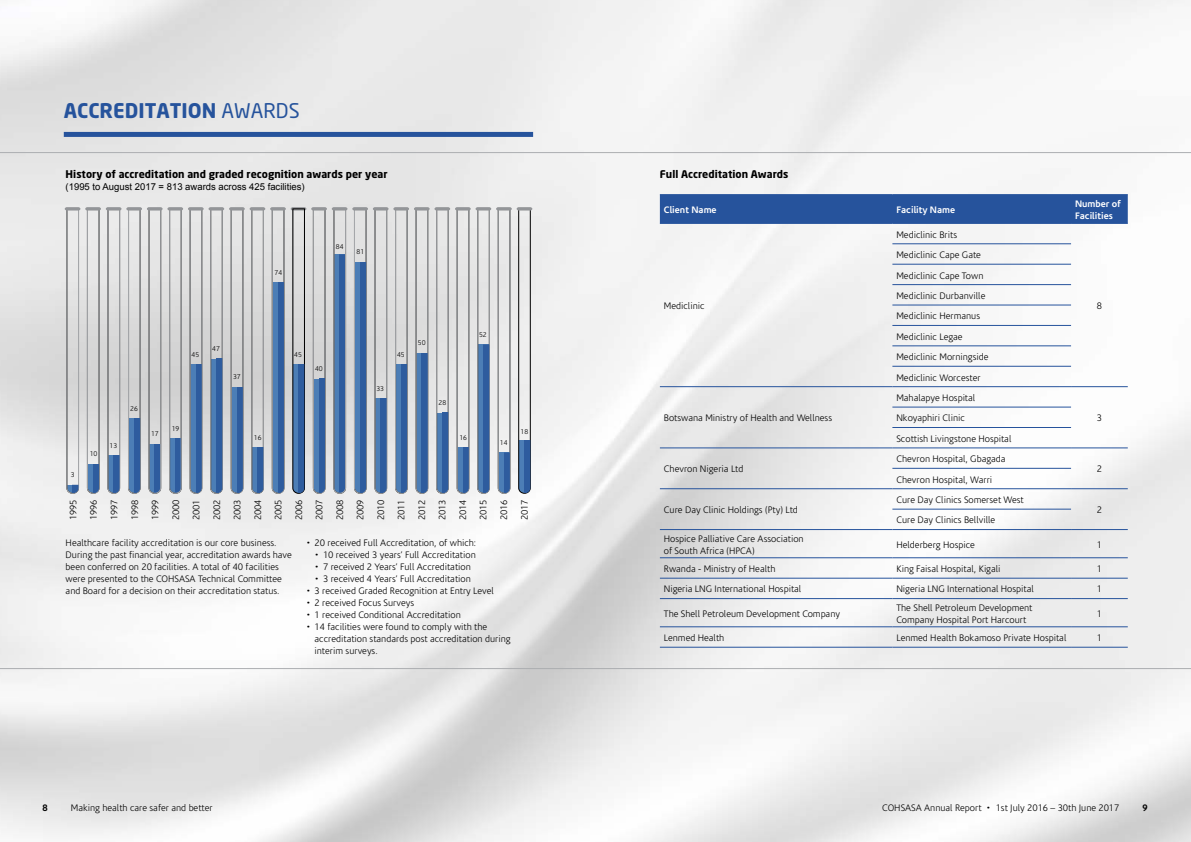
<style>
.page{position:relative;width:1191px;height:842px;background:#fff}
.page>*{position:absolute;margin:0;border:0;box-sizing:border-box;transform-origin:0 0}
.t1{font:700 20px "Neo Sans";color:#26539c}
.t2{font:700 10.5px "Neo Sans";color:#000}
.t3{font:300 9.5px/20.5px "Corisande";color:#000}
.t4{font:9.5px "Arial";color:#000}
.t5{font:700 9.5px/12px "Corisande";color:#fff}
.t6{font:700 9.5px "Corisande";color:#000}
.t7{font:300 7px "Corisande";color:#000}
.s1{font-weight:400}
</style>
<div class="page">
<img style="left:0;top:0;width:1191px;height:842px">
<div style="left:64px;top:132px;width:469px;height:5px;background:#26539c"></div>
<div style="left:660px;top:195px;width:467px;height:28px;background:#26539c"></div>
<hr style="left:660px;top:194px;width:232px;height:1px;background:#26539c">
<hr style="left:892px;top:194px;width:179px;height:1px;background:#26539c">
<hr style="left:1071px;top:194px;width:56px;height:1px;background:#26539c">
<hr style="left:660px;top:223px;width:232px;height:1px;background:#26539c">
<hr style="left:892px;top:223px;width:179px;height:1px;background:#26539c">
<hr style="left:1071px;top:223px;width:56px;height:1px;background:#26539c">
<hr style="left:892px;top:243px;width:179px;height:1px;background:#26539c">
<hr style="left:892px;top:264px;width:179px;height:1px;background:#26539c">
<hr style="left:892px;top:284px;width:179px;height:1px;background:#26539c">
<hr style="left:892px;top:304px;width:179px;height:1px;background:#26539c">
<hr style="left:892px;top:325px;width:179px;height:1px;background:#26539c">
<hr style="left:892px;top:345px;width:179px;height:1px;background:#26539c">
<hr style="left:892px;top:366px;width:179px;height:1px;background:#26539c">
<hr style="left:660px;top:386px;width:232px;height:1px;background:#26539c">
<hr style="left:892px;top:386px;width:179px;height:1px;background:#26539c">
<hr style="left:1071px;top:386px;width:56px;height:1px;background:#26539c">
<hr style="left:892px;top:407px;width:179px;height:1px;background:#26539c">
<hr style="left:892px;top:427px;width:179px;height:1px;background:#26539c">
<hr style="left:660px;top:447px;width:232px;height:1px;background:#26539c">
<hr style="left:892px;top:447px;width:179px;height:1px;background:#26539c">
<hr style="left:1071px;top:447px;width:56px;height:1px;background:#26539c">
<hr style="left:892px;top:468px;width:179px;height:1px;background:#26539c">
<hr style="left:660px;top:488px;width:232px;height:1px;background:#26539c">
<hr style="left:892px;top:488px;width:179px;height:1px;background:#26539c">
<hr style="left:1071px;top:488px;width:56px;height:1px;background:#26539c">
<hr style="left:892px;top:509px;width:179px;height:1px;background:#26539c">
<hr style="left:660px;top:529px;width:232px;height:1px;background:#26539c">
<hr style="left:892px;top:529px;width:179px;height:1px;background:#26539c">
<hr style="left:1071px;top:529px;width:56px;height:1px;background:#26539c">
<hr style="left:660px;top:557px;width:232px;height:1px;background:#26539c">
<hr style="left:892px;top:557px;width:179px;height:1px;background:#26539c">
<hr style="left:1071px;top:557px;width:56px;height:1px;background:#26539c">
<hr style="left:660px;top:578px;width:232px;height:1px;background:#26539c">
<hr style="left:892px;top:578px;width:179px;height:1px;background:#26539c">
<hr style="left:1071px;top:578px;width:56px;height:1px;background:#26539c">
<hr style="left:660px;top:598px;width:232px;height:1px;background:#26539c">
<hr style="left:892px;top:598px;width:179px;height:1px;background:#26539c">
<hr style="left:1071px;top:598px;width:56px;height:1px;background:#26539c">
<hr style="left:660px;top:626px;width:232px;height:1px;background:#26539c">
<hr style="left:892px;top:626px;width:179px;height:1px;background:#26539c">
<hr style="left:1071px;top:626px;width:56px;height:1px;background:#26539c">
<hr style="left:660px;top:647px;width:232px;height:1px;background:#26539c">
<hr style="left:892px;top:647px;width:179px;height:1px;background:#26539c">
<hr style="left:1071px;top:647px;width:56px;height:1px;background:#26539c">
<hr style="left:0;top:152px;width:1191px;height:1px;background:#acaeb1">
<hr style="left:0;top:668px;width:1191px;height:1px;background:#acaeb1">
<svg style="left:65px;top:207px;width:467px;height:286px;background:#b4bdc9"></svg>
<h1 class="t1" style="left:64px;top:102px;width:237px">ACCREDITATION <span class="s1">AWARDS</span></h1>
<p class="t2" style="left:66px;top:170px;width:323px">History of accreditation and graded recognition awards per year</p>
<p class="t4" style="left:66px;top:182px;width:240px">(1995 to August 2017 = 813 awards across 425 facilities)</p>
<p class="t7" style="left:274px;top:269px;width:9px">74</p>
<p class="t7" style="left:336px;top:243px;width:9px">84</p>
<p class="t7" style="left:356px;top:248px;width:9px">81</p>
<p class="t7" style="left:71px;top:471px;width:5px">3</p>
<p class="t7" style="left:90px;top:450px;width:9px">10</p>
<p class="t7" style="left:109px;top:442px;width:9px">13</p>
<p class="t7" style="left:130px;top:405px;width:9px">26</p>
<p class="t7" style="left:212px;top:345px;width:9px">47</p>
<p class="t7" style="left:191px;top:351px;width:9px">45</p>
<p class="t7" style="left:294px;top:351px;width:9px">45</p>
<p class="t7" style="left:233px;top:373px;width:9px">37</p>
<p class="t7" style="left:315px;top:365px;width:9px">40</p>
<p class="t7" style="left:151px;top:430px;width:9px">17</p>
<p class="t7" style="left:172px;top:425px;width:9px">19</p>
<p class="t7" style="left:254px;top:434px;width:9px">16</p>
<p class="t7" style="left:376px;top:385px;width:9px">33</p>
<p class="t7" style="left:397px;top:351px;width:9px">45</p>
<p class="t7" style="left:418px;top:339px;width:9px">50</p>
<p class="t7" style="left:438px;top:399px;width:9px">28</p>
<p class="t7" style="left:479px;top:331px;width:9px">52</p>
<p class="t7" style="left:459px;top:434px;width:9px">16</p>
<p class="t7" style="left:500px;top:439px;width:9px">14</p>
<p class="t7" style="left:520px;top:428px;width:9px">18</p>
<p class="t3" style="left:63px;top:520px;width:22px;text-align:justify;rotate:-90deg">1995<br>1996<br>1997<br>1998<br>1999<br>2000<br>2001<br>2002<br>2003<br>2004<br>2005<br>2006<br>2007<br>2008<br>2009<br>2010<br>2011<br>2012<br>2013<br>2014<br>2015<br>2016<br>2017</p>
<p class="t3" style="left:66px;top:537px;width:228px;line-height:12px">Healthcare facility accreditation is our core business.<br>During the past financial year, accreditation awards have been conferred on 20 facilities. A total of 40 facilities were presented to the COHSASA Technical Committee and Board for a decision on their accreditation status.</p>
<p class="t3" style="left:306px;top:532px;width:171px">• 20 received Full Accreditation, of which:</p>
<p class="t3" style="left:314px;top:544px;width:163px">• 10 received 3 years’ Full Accreditation</p>
<p class="t3" style="left:314px;top:556px;width:158px">• 7 received 2 Years’ Full Accreditation</p>
<p class="t3" style="left:314px;top:568px;width:158px">• 3 received 4 Years’ Full Accreditation</p>
<p class="t3" style="left:306px;top:580px;width:189px">• 3 received Graded Recognition at Entry Level</p>
<p class="t3" style="left:306px;top:592px;width:110px">• 2 received Focus Surveys</p>
<p class="t3" style="left:306px;top:604px;width:156px">• 1 received Conditional Accreditation</p>
<p class="t3" style="left:314px;top:621px;width:197px;line-height:12px;text-indent:-9px">• 14 facilities were found to comply with the accreditation standards post accreditation during interim surveys.</p>
<p class="t2" style="left:660px;top:170px;width:130px">Full Accreditation Awards</p>
<p class="t5" style="left:664px;top:204px;width:54px">Client Name</p>
<p class="t5" style="left:896px;top:204px;width:60px">Facility Name</p>
<p class="t5" style="left:1075px;top:198px;width:47px">Number of<br>Facilities</p>
<p class="t3" style="left:896px;top:224px;width:62px">Mediclinic Brits</p>
<p class="t3" style="left:664px;top:296px;width:42px">Mediclinic</p>
<p class="t3" style="left:896px;top:245px;width:94px">Mediclinic Cape Gate<br>Mediclinic Cape Town<br>Mediclinic Durbanville<br>Mediclinic Hermanus<br>Mediclinic Legae<br>Mediclinic Morningside<br>Mediclinic Worcester</p>
<p class="t3" style="left:1096px;top:296px;width:7px">8</p>
<p class="t3" style="left:664px;top:408px;width:170px">Botswana Ministry of Health and Wellness</p>
<p class="t3" style="left:896px;top:388px;width:80px">Mahalapye Hospital<br>Nkoyaphiri Clinic</p>
<p class="t3" style="left:1096px;top:408px;width:7px">3</p>
<p class="t3" style="left:896px;top:429px;width:117px">Scottish Livingstone Hospital</p>
<p class="t3" style="left:664px;top:459px;width:81px">Chevron Nigeria Ltd</p>
<p class="t3" style="left:896px;top:449px;width:111px">Chevron Hospital, Gbagada</p>
<p class="t3" style="left:896px;top:469px;width:97px">Chevron Hospital, Warri</p>
<p class="t3" style="left:1096px;top:459px;width:7px">2</p>
<p class="t3" style="left:664px;top:500px;width:135px">Cure Day Clinic Holdings (Pty) Ltd</p>
<p class="t3" style="left:896px;top:490px;width:129px">Cure Day Clinics Somerset West</p>
<p class="t3" style="left:896px;top:510px;width:100px">Cure Day Clinics Bellville</p>
<p class="t3" style="left:1096px;top:500px;width:7px">2</p>
<p class="t3" style="left:664px;top:533px;width:141px;line-height:12px">Hospice Palliative Care Association of South Africa (HPCA)</p>
<p class="t3" style="left:896px;top:535px;width:80px">Helderberg Hospice</p>
<p class="t3" style="left:1096px;top:535px;width:7px">1</p>
<p class="t3" style="left:664px;top:559px;width:113px">Rwanda - Ministry of Health</p>
<p class="t3" style="left:896px;top:559px;width:106px">King Faisal Hospital, Kigali</p>
<p class="t3" style="left:1096px;top:559px;width:7px">1</p>
<p class="t3" style="left:664px;top:579px;width:139px">Nigeria LNG International Hospital</p>
<p class="t3" style="left:896px;top:579px;width:139px">Nigeria LNG International Hospital</p>
<p class="t3" style="left:1096px;top:579px;width:7px">1</p>
<p class="t3" style="left:664px;top:604px;width:178px">The Shell Petroleum Development Company</p>
<p class="t3" style="left:896px;top:602px;width:138px;line-height:12px">The Shell Petroleum Development<br>Company Hospital Port Harcourt</p>
<p class="t3" style="left:1096px;top:604px;width:7px">1</p>
<p class="t3" style="left:664px;top:628px;width:62px">Lenmed Health</p>
<p class="t3" style="left:896px;top:628px;width:172px">Lenmed Health Bokamoso Private Hospital</p>
<p class="t3" style="left:1096px;top:628px;width:7px">1</p>
<p class="t6" style="left:43px;top:802px;width:7px">8</p>
<p class="t3" style="left:71px;top:798px;width:143px">Making health care safer and better</p>
<p class="t3" style="left:882px;top:798px;width:239px">COHSASA Annual Report • 1st July 2016 – 30th June 2017</p>
<p class="t6" style="left:1142px;top:802px;width:7px">9</p>
</div>
